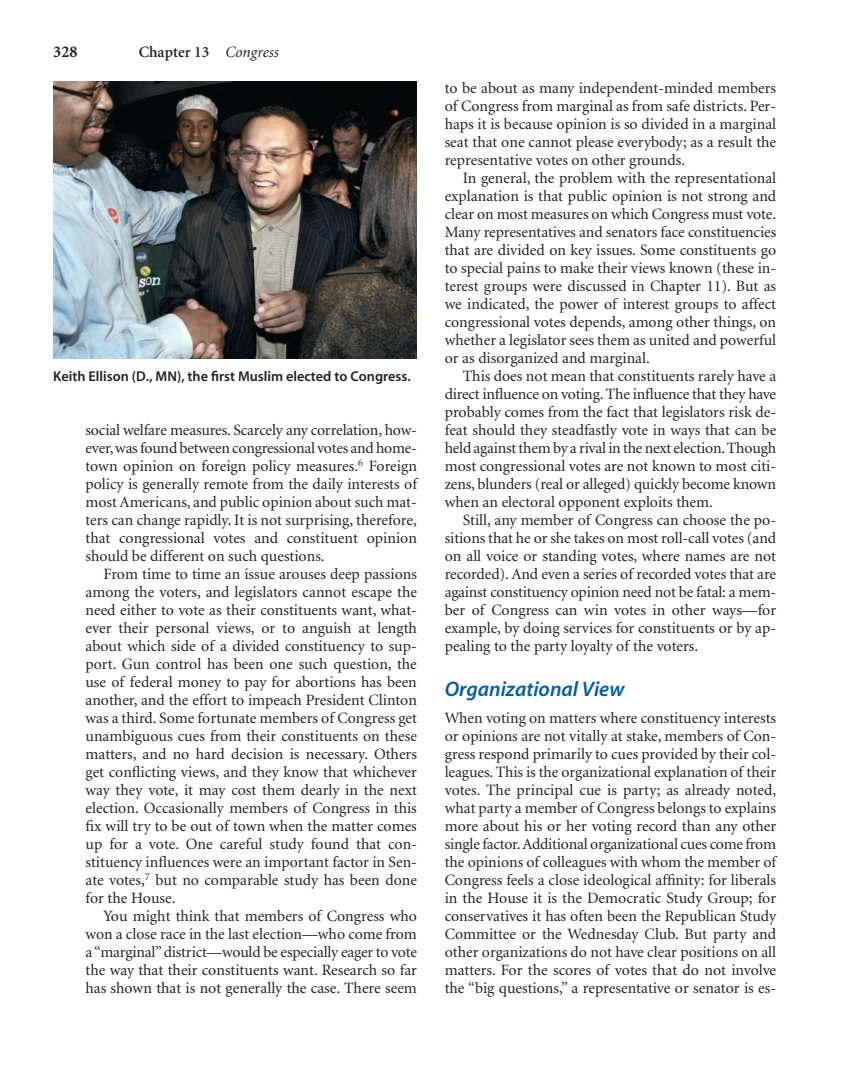
<style>
.page{position:relative;width:864px;height:1080px;background:#fff}
.page>*{position:absolute;margin:0;border:0;box-sizing:border-box;transform-origin:0 0}
.t1{font:21px "Myriad Sem Itl";color:#015aaa}
.t2{font:700 16.5px "Minion";color:#231f20}
.t3{font:15.75px/18px "Minion";color:#231f20;text-align:justify}
.t4{font:600 15.75px "Minion";color:#231f20}
.t5{font:14.25px "Myriad Sem";color:#231f20}
.s1{font-weight:400;font-style:italic}
</style>
<div class="page">
<img style="left:53px;top:81px;width:363px;height:277px">
<p class="t2" style="left:53px;top:45px;width:26px">328</p>
<p class="t4" style="left:139px;top:46px;width:142px">Chapter 13 <span class="s1">Congress</span></p>
<p class="t5" style="left:53px;top:371px;width:359px">Keith Ellison (D., MN), the first Muslim elected to Congress.</p>
<p class="t3" style="left:86px;top:422px;width:333px">social welfare measures. Scarcely any correlation, how-</p>
<p class="t3" style="left:86px;top:440px;width:333px">ever,was found between congressional votes and home-</p>
<p class="t3" style="left:86px;top:458px;width:333px">town opinion on foreign policy measures.<sup>6</sup> Foreign</p>
<p class="t3" style="left:86px;top:476px;width:333px">policy is generally remote from the daily interests of</p>
<p class="t3" style="left:86px;top:494px;width:333px">most Americans, and public opinion about such mat-</p>
<p class="t3" style="left:86px;top:512px;width:333px">ters can change rapidly. It is not surprising, therefore,</p>
<p class="t3" style="left:86px;top:530px;width:333px">that congressional votes and constituent opinion</p>
<p class="t3" style="left:86px;top:548px;width:241px">should be different on such questions.</p>
<p class="t3" style="left:104px;top:566px;width:315px">From time to time an issue arouses deep passions</p>
<p class="t3" style="left:86px;top:584px;width:333px">among the voters, and legislators cannot escape the</p>
<p class="t3" style="left:86px;top:602px;width:333px">need either to vote as their constituents want, what-</p>
<p class="t3" style="left:86px;top:620px;width:333px">ever their personal views, or to anguish at length</p>
<p class="t3" style="left:86px;top:638px;width:333px">about which side of a divided constituency to sup-</p>
<p class="t3" style="left:86px;top:656px;width:333px">port. Gun control has been one such question, the</p>
<p class="t3" style="left:86px;top:674px;width:333px">use of federal money to pay for abortions has been</p>
<p class="t3" style="left:86px;top:692px;width:333px">another, and the effort to impeach President Clinton</p>
<p class="t3" style="left:86px;top:710px;width:333px">was a third. Some fortunate members of Congress get</p>
<p class="t3" style="left:86px;top:728px;width:333px">unambiguous cues from their constituents on these</p>
<p class="t3" style="left:86px;top:746px;width:333px">matters, and no hard decision is necessary. Others</p>
<p class="t3" style="left:86px;top:764px;width:333px">get conflicting views, and they know that whichever</p>
<p class="t3" style="left:86px;top:782px;width:333px">way they vote, it may cost them dearly in the next</p>
<p class="t3" style="left:86px;top:800px;width:333px">election. Occasionally members of Congress in this</p>
<p class="t3" style="left:86px;top:818px;width:333px">fix will try to be out of town when the matter comes</p>
<p class="t3" style="left:86px;top:836px;width:333px">up for a vote. One careful study found that con-</p>
<p class="t3" style="left:86px;top:854px;width:333px">stituency influences were an important factor in Sen-</p>
<p class="t3" style="left:86px;top:872px;width:333px">ate votes,<sup>7</sup> but no comparable study has been done</p>
<p class="t3" style="left:85px;top:890px;width:91px">for the House.</p>
<p class="t3" style="left:104px;top:908px;width:315px">You might think that members of Congress who</p>
<p class="t3" style="left:85px;top:926px;width:333px">won a close race in the last election—who come from</p>
<p class="t3" style="left:85px;top:944px;width:333px">a “marginal”district—would be especially eager to vote</p>
<p class="t3" style="left:85px;top:962px;width:333px">the way that their constituents want. Research so far</p>
<p class="t3" style="left:85px;top:980px;width:333px">has shown that is not generally the case. There seem</p>
<p class="t3" style="left:445px;top:80px;width:333px">to be about as many independent-minded members</p>
<p class="t3" style="left:445px;top:98px;width:333px">of Congress from marginal as from safe districts. Per-</p>
<p class="t3" style="left:445px;top:116px;width:333px">haps it is because opinion is so divided in a marginal</p>
<p class="t3" style="left:445px;top:134px;width:333px">seat that one cannot please everybody; as a result the</p>
<p class="t3" style="left:445px;top:152px;width:242px">representative votes on other grounds.</p>
<p class="t3" style="left:463px;top:170px;width:315px">In general, the problem with the representational</p>
<p class="t3" style="left:445px;top:188px;width:333px">explanation is that public opinion is not strong and</p>
<p class="t3" style="left:445px;top:206px;width:333px">clear on most measures on which Congress must vote.</p>
<p class="t3" style="left:445px;top:224px;width:333px">Many representatives and senators face constituencies</p>
<p class="t3" style="left:445px;top:242px;width:333px">that are divided on key issues. Some constituents go</p>
<p class="t3" style="left:445px;top:260px;width:333px">to special pains to make their views known (these in-</p>
<p class="t3" style="left:445px;top:278px;width:333px">terest groups were discussed in Chapter 11). But as</p>
<p class="t3" style="left:445px;top:296px;width:333px">we indicated, the power of interest groups to affect</p>
<p class="t3" style="left:445px;top:314px;width:333px">congressional votes depends, among other things, on</p>
<p class="t3" style="left:445px;top:332px;width:333px">whether a legislator sees them as united and powerful</p>
<p class="t3" style="left:445px;top:350px;width:207px">or as disorganized and marginal.</p>
<p class="t3" style="left:463px;top:368px;width:315px">This does not mean that constituents rarely have a</p>
<p class="t3" style="left:445px;top:386px;width:333px">direct influence on voting. The influence that they have</p>
<p class="t3" style="left:445px;top:404px;width:333px">probably comes from the fact that legislators risk de-</p>
<p class="t3" style="left:445px;top:422px;width:333px">feat should they steadfastly vote in ways that can be</p>
<p class="t3" style="left:445px;top:440px;width:333px">held against them by a rival in the next election.Though</p>
<p class="t3" style="left:445px;top:458px;width:333px">most congressional votes are not known to most citi-</p>
<p class="t3" style="left:445px;top:476px;width:333px">zens, blunders (real or alleged) quickly become known</p>
<p class="t3" style="left:445px;top:494px;width:270px">when an electoral opponent exploits them.</p>
<p class="t3" style="left:463px;top:512px;width:315px">Still, any member of Congress can choose the po-</p>
<p class="t3" style="left:445px;top:530px;width:333px">sitions that he or she takes on most roll-call votes (and</p>
<p class="t3" style="left:445px;top:548px;width:333px">on all voice or standing votes, where names are not</p>
<p class="t3" style="left:445px;top:566px;width:333px">recorded). And even a series of recorded votes that are</p>
<p class="t3" style="left:445px;top:584px;width:333px">against constituency opinion need not be fatal: a mem-</p>
<p class="t3" style="left:445px;top:602px;width:333px">ber of Congress can win votes in other ways—for</p>
<p class="t3" style="left:445px;top:620px;width:333px">example, by doing services for constituents or by ap-</p>
<p class="t3" style="left:445px;top:638px;width:255px">pealing to the party loyalty of the voters.</p>
<p class="t1" style="left:445px;top:681px;width:181px">Organizational View</p>
<p class="t3" style="left:445px;top:710px;width:333px">When voting on matters where constituency interests or opinions are not vitally at stake, members of Con&shy;gress respond primarily to cues provided by their col&shy;leagues. This is the organizational explanation of their votes. The principal cue is party; as already noted, what party a member of Congress belongs to explains more about his or her voting record than any other single factor.Additional organizational cues come from the opinions of colleagues with whom the member of Congress feels a close ideological affinity: for liberals in the House it is the Democratic Study Group; for conservatives it has often been the Republican Study Committee or the Wednesday Club. But party and other organizations do not have clear positions on all matters. For the scores of votes that do not involve the “big questions,” a representative or senator is es-</p>
</div>
